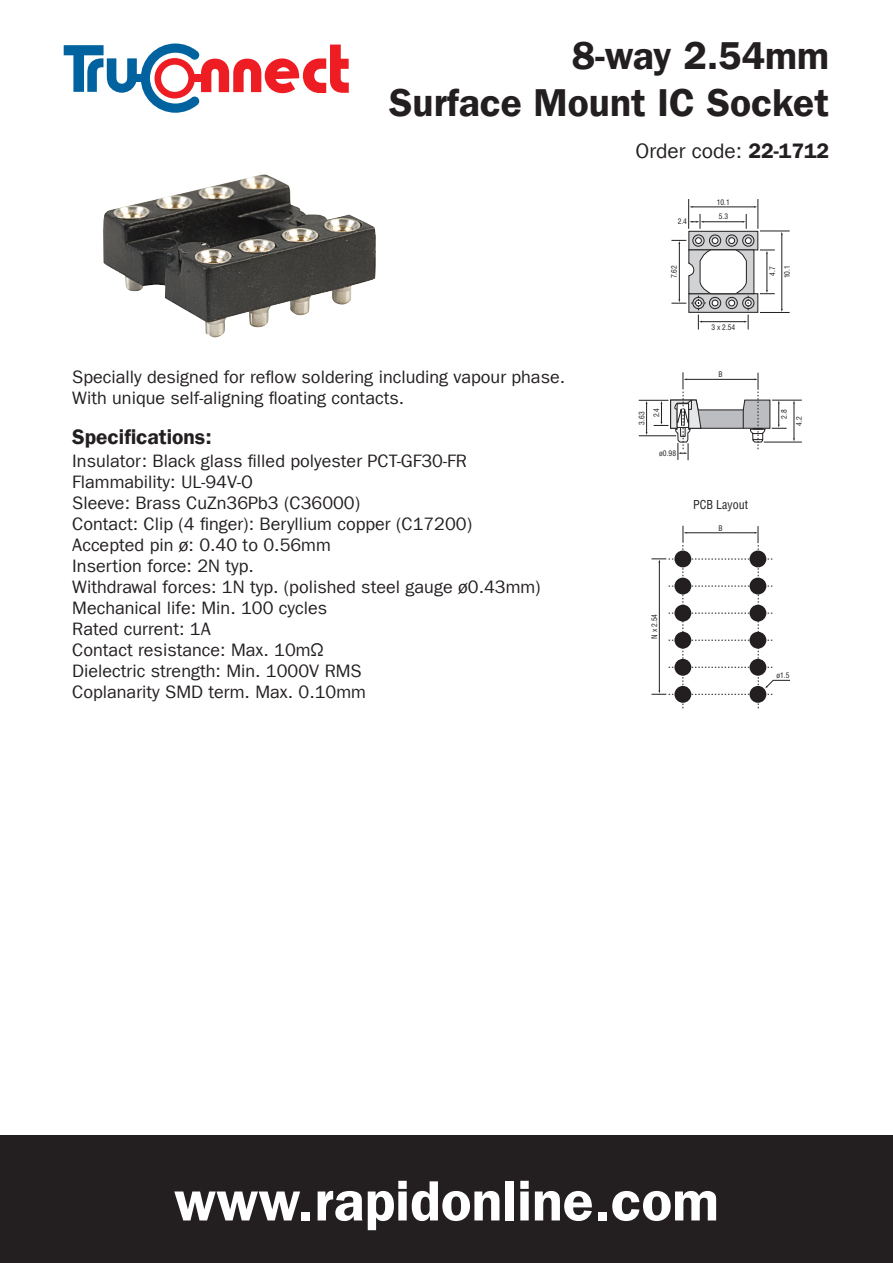
<style>
.page{position:relative;width:893px;height:1263px;background:#fff}
.page>*{position:absolute;margin:0;border:0;box-sizing:border-box;transform-origin:0 0}
.t1{font:57px "Franklin Gothic LT Com Dm";color:#fff}
.t2{font:39px/46.5px "Franklin Gothic LT Com Dm";color:#231f20;text-align:right}
.t3{font:21px "Franklin Gothic LT Com";color:#231f20}
.t4{font:21px "Franklin Gothic LT Com Dm";color:#231f20}
.t5{font:18px/21px "Franklin Gothic LT Com";color:#231f20}
.t6{font:condensed 12px "Helvetica";color:#231f20}
.t7{font:condensed 7.5px/14.9px "Helvetica";color:#231f20;text-align:center}
.s1{font-family:"Franklin Gothic LT Com Dm"}
</style>
<div class="page">
<div style="left:0;top:1135px;width:893px;height:128px;background:#231f20"></div>
<svg style="left:64px;top:44px;width:285px;height:69px"></svg>
<div style="left:135px;top:75px;width:9px;height:7px;background:#0063a0"></div>
<div style="left:193px;top:75px;width:9px;height:7px;background:#ee1d23"></div>
<div style="left:154px;top:58px;width:41px;height:40px;border:7px solid #ee1d23;border-radius:50%"></div>
<img style="left:103px;top:174px;width:273px;height:164px">
<hr style="left:772px;top:400px;width:30px;height:1px;background:#231f20">
<hr style="left:794px;top:403px;width:1px;height:36px;background:#231f20">
<hr style="left:764px;top:442px;width:38px;height:1px;background:#231f20">
<svg style="left:639px;top:372px;width:148px;height:88px"></svg>
<svg style="left:651px;top:526px;width:139px;height:182px"></svg>
<hr style="left:688px;top:199px;width:1px;height:30px;background:#231f20">
<hr style="left:758px;top:199px;width:1px;height:30px;background:#231f20">
<hr style="left:692px;top:207px;width:63px;height:1px;background:#231f20">
<hr style="left:760px;top:231px;width:30px;height:1px;background:#231f20">
<hr style="left:760px;top:312px;width:30px;height:1px;background:#231f20">
<hr style="left:781px;top:234px;width:1px;height:76px;background:#231f20">
<svg style="left:671px;top:214px;width:104px;height:115px"></svg>
<h2 class="t2" style="left:389px;top:33px;width:441px">8-way 2.54mm<br>Surface Mount IC Socket</h2>
<p class="t3" style="left:636px;top:139px;width:195px">Order code: <span class="s1">22-1712</span></p>
<p class="t5" style="left:72px;top:367px;width:494px">Specially designed for reflow soldering including vapour phase.<br>With unique self-aligning floating contacts.</p>
<p class="t4" style="left:72px;top:424px;width:141px">Specifications:</p>
<p class="t5" style="left:72px;top:451px;width:470px">Insulator: Black glass filled polyester PCT-GF30-FR Flammability: UL-94V-O<br>Sleeve: Brass CuZn36Pb3 (C36000)<br>Contact: Clip (4 finger): Beryllium copper (C17200)<br>Accepted pin ø: 0.40 to 0.56mm<br>Insertion force: 2N typ.<br>Withdrawal forces: 1N typ. (polished steel gauge ø0.43mm)<br>Mechanical life: Min. 100 cycles<br>Rated current: 1A<br>Contact resistance: Max. 10mΩ<br>Dielectric strength: Min. 1000V RMS<br>Coplanarity SMD term. Max. 0.10mm</p>
<p class="t7" style="left:678px;top:214px;width:11px">2.4</p>
<p class="t7" style="left:666px;top:278px;width:14px;rotate:-90deg">7.62</p>
<p class="t7" style="left:717px;top:194px;width:15px">10.1</p>
<p class="t7" style="left:719px;top:209px;width:11px">5.3</p>
<p class="t7" style="left:711px;top:319px;width:25px">3 x 2.54</p>
<p class="t7" style="left:718px;top:367px;width:6px">B</p>
<p class="t7" style="left:765px;top:278px;width:15px;rotate:-90deg">4.7<br>10.1</p>
<p class="t7" style="left:649px;top:417px;width:11px;rotate:-90deg">2.4</p>
<p class="t7" style="left:777px;top:419px;width:11px;rotate:-90deg">2.8</p>
<p class="t7" style="left:634px;top:425px;width:15px;rotate:-90deg">3.63</p>
<p class="t7" style="left:791px;top:426px;width:11px;rotate:-90deg">4.2</p>
<p class="t7" style="left:659px;top:446px;width:18px">ø0.98</p>
<p class="t6" style="left:693px;top:497px;width:57px">PCB Layout</p>
<p class="t7" style="left:718px;top:520px;width:6px">B</p>
<p class="t7" style="left:647px;top:639px;width:26px;rotate:-90deg">N x 2.54</p>
<p class="t7" style="left:776px;top:668px;width:15px">ø1.5</p>
<h1 class="t1" style="left:174px;top:1167px;width:546px">www.rapidonline.com</h1>
</div>
